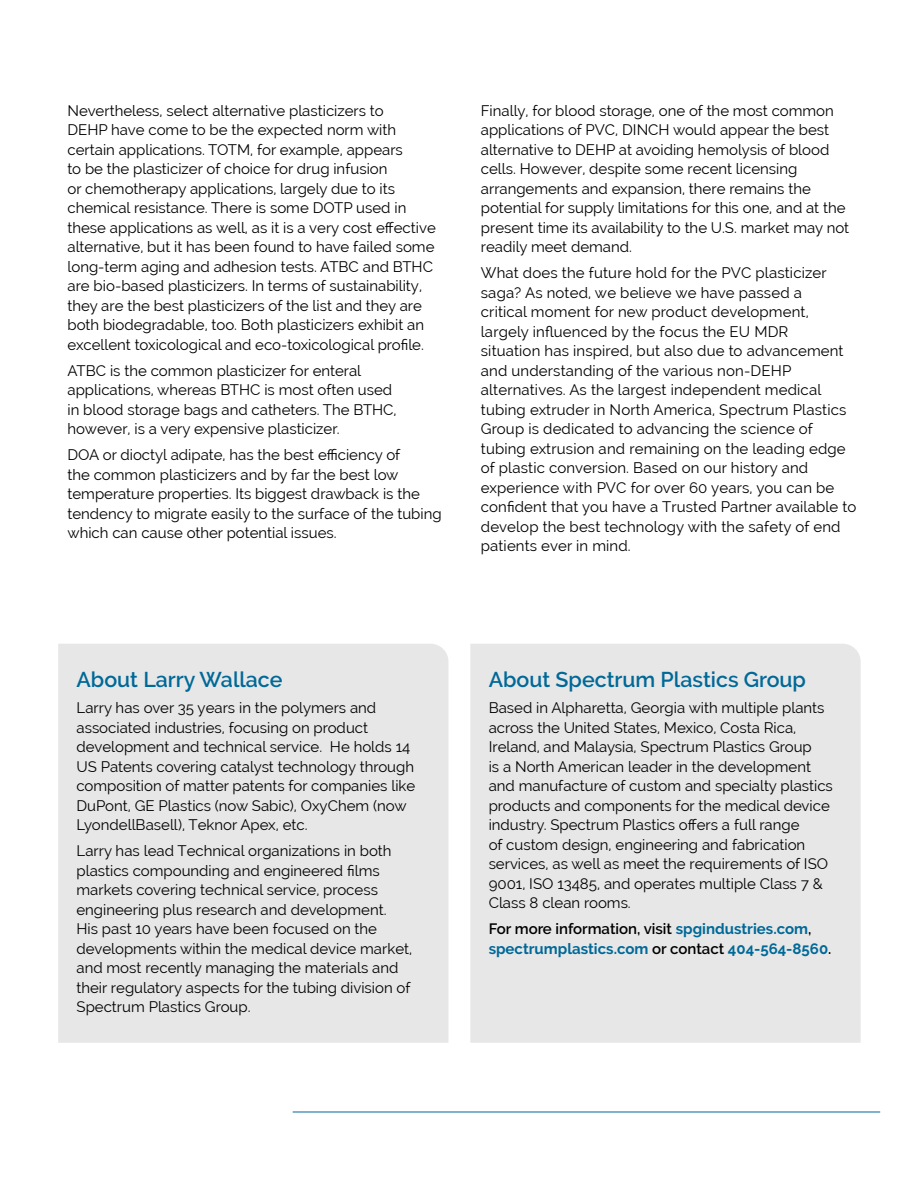
<style>
.page{position:relative;width:918px;height:1188px;background:#fff}
.page>*{position:absolute;margin:0;border:0;box-sizing:border-box;transform-origin:0 0}
.Subheads__Blue{font:600 21.3px "Raleway";color:#006998}
.Body_copy{font:15px/19.5px "Raleway";color:#000}
.Body_copy-2{font:700 15px/19.5px "Raleway";color:#006998}
.s1{font-weight:600;color:#000}
</style>
<div class="page">
<hr style="left:293px;top:1112px;width:587px;height:1px;background:#006998">
<div style="left:470px;top:644px;width:391px;height:399px;background:#e8e7e7"></div>
<div style="left:58px;top:644px;width:390px;height:399px;background:#e8e7e7"></div>
<p class="Body_copy" style="left:68px;top:101px;width:370px">Nevertheless, select alternative plasticizers to<br>DEHP have come to be the expected norm with certain applications. TOTM, for example, appears<br>to be the plasticizer of choice for drug infusion<br>or chemotherapy applications, largely due to its chemical resistance. There is some DOTP used in these applications as well, as it is a very cost effective alternative, but it has been found to have failed some long-term aging and adhesion tests. ATBC and BTHC are bio-based plasticizers. In terms of sustainability, they are the best plasticizers of the list and they are both biodegradable, too. Both plasticizers exhibit an excellent toxicological and eco-toxicological profile.</p>
<p class="Body_copy" style="left:68px;top:361px;width:331px">ATBC is the common plasticizer for enteral applications, whereas BTHC is most often used in blood storage bags and catheters. The BTHC, however, is a very expensive plasticizer.</p>
<p class="Body_copy" style="left:68px;top:445px;width:376px">DOA or dioctyl adipate, has the best efficiency of<br>the common plasticizers and by far the best low temperature properties. Its biggest drawback is the tendency to migrate easily to the surface of the tubing which can cause other potential issues.</p>
<p class="Body_copy" style="left:481px;top:101px;width:370px">Finally, for blood storage, one of the most common applications of PVC, DINCH would appear the best alternative to DEHP at avoiding hemolysis of blood cells. However, despite some recent licensing arrangements and expansion, there remains the potential for supply limitations for this one, and at the present time its availability to the U.S. market may not readily meet demand.</p>
<p class="Body_copy" style="left:481px;top:263px;width:377px">What does the future hold for the PVC plasticizer saga? As noted, we believe we have passed a<br>critical moment for new product development, largely influenced by the focus the EU MDR<br>situation has inspired, but also due to advancement and understanding of the various non-DEHP alternatives. As the largest independent medical tubing extruder in North America, Spectrum Plastics Group is dedicated to advancing the science of tubing extrusion and remaining on the leading edge of plastic conversion. Based on our history and experience with PVC for over 60 years, you can be confident that you have a Trusted Partner available to develop the best technology with the safety of end patients ever in mind.</p>
<p class="Subheads__Blue" style="left:77px;top:667px;width:207px">About Larry Wallace</p>
<p class="Body_copy" style="left:77px;top:698px;width:340px">Larry has over 35 years in the polymers and associated industries, focusing on product development and technical service. He holds 14<br>US Patents covering catalyst technology through composition of matter patents for companies like DuPont, GE Plastics (now Sabic), OxyChem (now LyondellBasell), Teknor Apex, etc.</p>
<p class="Body_copy" style="left:77px;top:841px;width:337px">Larry has lead Technical organizations in both plastics compounding and engineered films markets covering technical service, process engineering plus research and development.<br>His past 10 years have been focused on the developments within the medical device market, and most recently managing the materials and their regulatory aspects for the tubing division of Spectrum Plastics Group.</p>
<p class="Subheads__Blue" style="left:489px;top:667px;width:319px">About Spectrum Plastics Group</p>
<p class="Body_copy" style="left:489px;top:698px;width:346px">Based in Alpharetta, Georgia with multiple plants across the United States, Mexico, Costa Rica, Ireland, and Malaysia, Spectrum Plastics Group<br>is a North American leader in the development and manufacture of custom and specialty plastics products and components for the medical device industry. Spectrum Plastics offers a full range<br>of custom design, engineering and fabrication services, as well as meet the requirements of ISO 9001, ISO 13485, and operates multiple Class 7 &amp; Class 8 clean rooms.</p>
<p class="Body_copy-2" style="left:489px;top:919px;width:344px"><span class="s1">For more information, visit</span> spgindustries.com<span class="s1">, </span>spectrumplastics.com <span class="s1">or contact</span> 404-564-8560<span class="s1">.</span></p>
</div>
